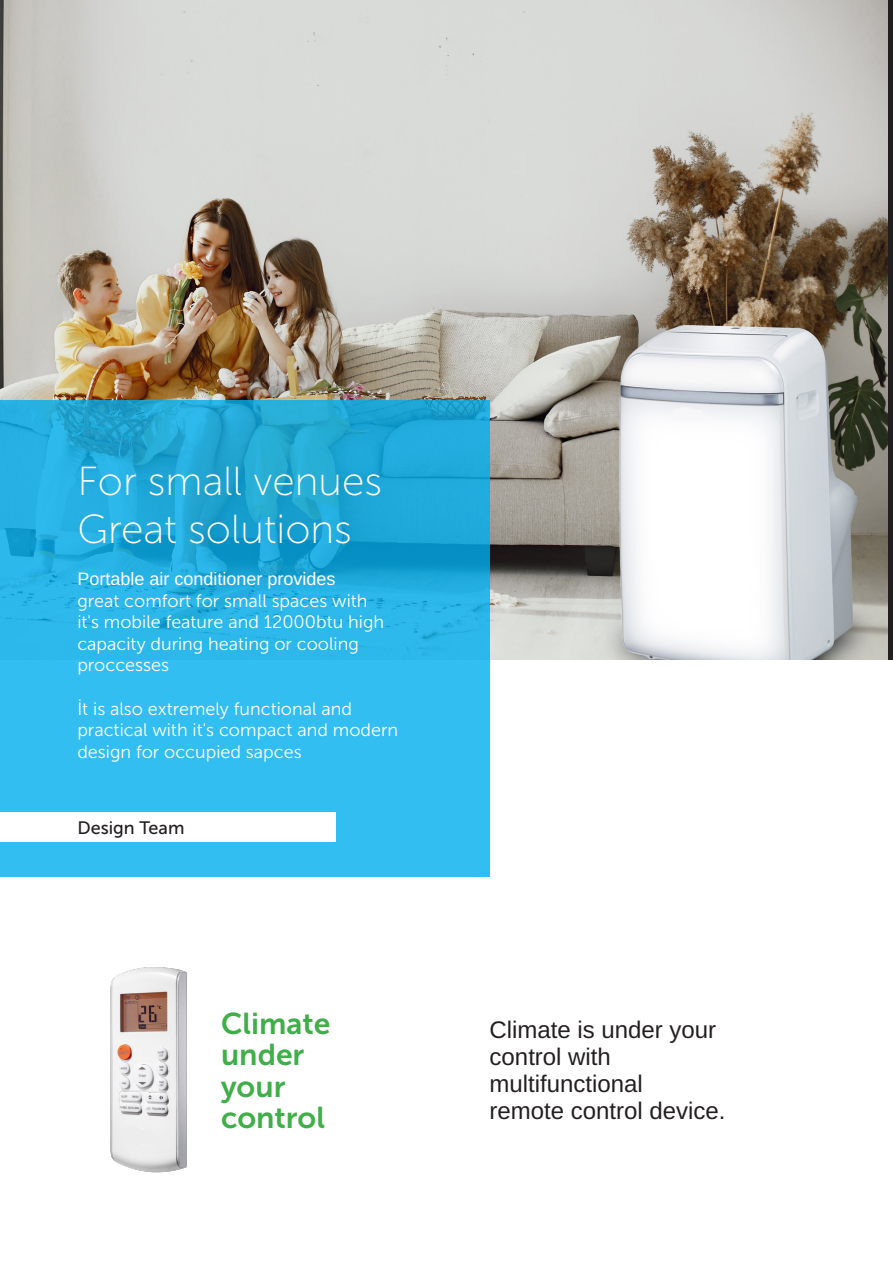
<style>
.page{position:relative;width:893px;height:1263px;background:#fff}
.page>*{position:absolute;margin:0;border:0;box-sizing:border-box;transform-origin:0 0}
.t1{font:40.5px/48.6px "Museo Sans 100";color:#fff}
.t2{font:30px/31.5px "Museo Sans 700";color:#40ae49}
.t3{font:24px/27px "Helvetica";letter-spacing:.005em;color:#231f20}
.t4{font:18px/21.6px "Museo Sans 300";color:#fff}
.t5{font:18px "Helvetica";letter-spacing:.005em;color:#fff}
.t6{font:18px "Museo Sans 500";color:#231f20}
</style>
<div class="page">
<img style="left:0;top:1px;width:887px;height:659px">
<div style="left:0;top:400px;width:490px;height:477px;background:#00aeef;opacity:.8"></div>
<div style="left:0;top:813px;width:335px;height:29px;background:#fff"></div>
<img style="left:110px;top:967px;width:77px;height:206px">
<h1 class="t1" style="left:77px;top:457px;width:306px">For small venues<br>Great solutions</h1>
<p class="t5" style="left:77px;top:569px;width:259px">Portable air conditioner provides</p>
<p class="t4" style="left:77px;top:590px;width:308px">great comfort for small spaces with it's mobile feature and 12000btu high capacity during heating or cooling proccesses</p>
<p class="t4" style="left:77px;top:698px;width:322px">İt is also extremely functional and practical with it's compact and modern design for occupied sapces</p>
<p class="t6" style="left:77px;top:818px;width:109px">Design Team</p>
<h2 class="t2" style="left:221px;top:1007px;width:111px">Climate under your control</h2>
<h3 class="t3" style="left:490px;top:1016px;width:237px">Climate is under your control with multifunctional<br>remote control device.</h3>
</div>
